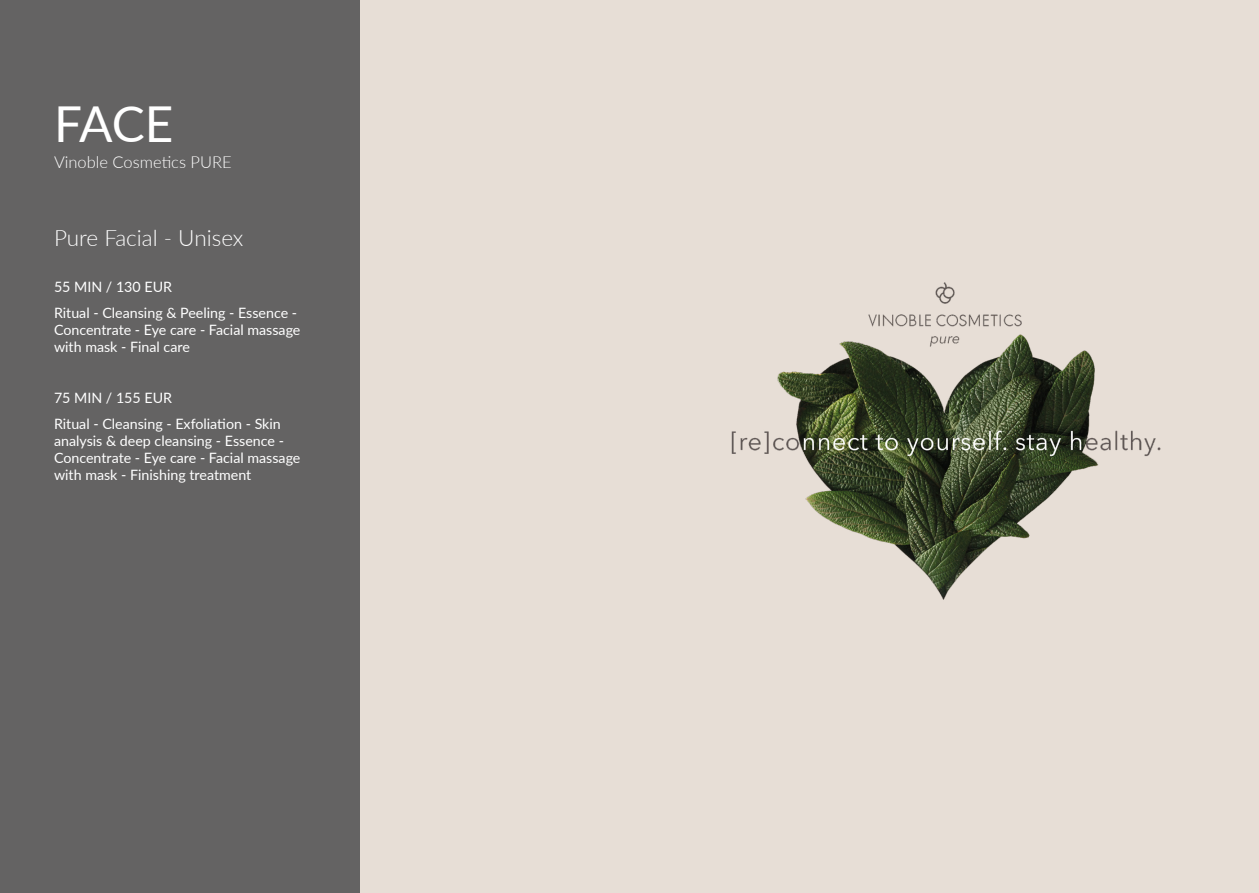
<style>
.page{position:relative;width:1259px;height:893px;background:#fff}
.page>*{position:absolute;margin:0;border:0;box-sizing:border-box;transform-origin:0 0}
.t1{font:49.5px "Lato";color:#fff}
.t2{font:300 22.5px "Lato";color:#fff}
.t3{font:300 16.5px "Lato";color:#fff}
.t4{font:14.25px/17.1px "Lato";color:#fff}
</style>
<div class="page">
<div style="left:360px;top:0;width:899px;height:893px;background:#e7ded6"></div>
<div style="left:0;top:0;width:360px;height:893px;background:#646363"></div>
<img style="left:731px;top:282px;width:430px;height:318px">
<h1 class="t1" style="left:54px;top:93px;width:121px">FACE</h1>
<p class="t3" style="left:54px;top:152px;width:179px">Vinoble Cosmetics PURE</p>
<h2 class="t2" style="left:54px;top:223px;width:191px">Pure Facial - Unisex</h2>
<p class="t4" style="left:54px;top:274px;width:245px;line-height:25.7px">55 MIN / 130 EUR<br>Ritual - Cleansing &amp; Peeling - Essence -</p>
<p class="t4" style="left:54px;top:321px;width:248px">Concentrate - Eye care - Facial massage with mask - Final care</p>
<p class="t4" style="left:54px;top:385px;width:228px;line-height:25.7px">75 MIN / 155 EUR<br>Ritual - Cleansing - Exfoliation - Skin</p>
<p class="t4" style="left:54px;top:432px;width:248px">analysis &amp; deep cleansing - Essence -<br>Concentrate - Eye care - Facial massage with mask - Finishing treatment</p>
</div>
